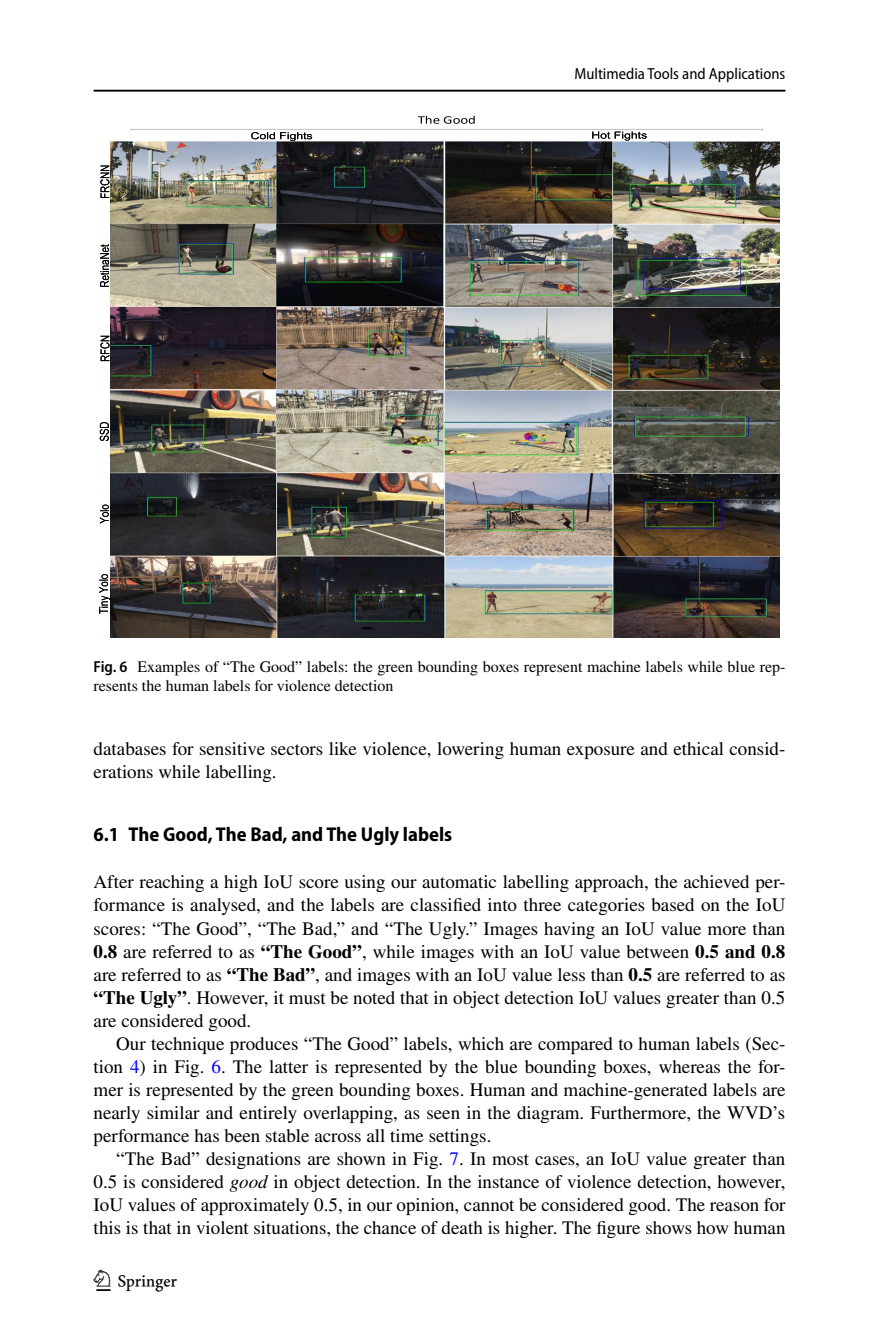
<style>
.page{position:relative;width:879px;height:1333px;background:#fff}
.page>*{position:absolute;margin:0;border:0;box-sizing:border-box;transform-origin:0 0}
.t1{font:30px "Springnew Regular 4";color:#000}
.t2{font:700 semi-condensed 20px "Myriad Pro";color:#000}
.t3{font:19px/23px "STIX";color:#000;text-align:justify}
.t4{font:16px/18.4px "STIX";color:#000}
.t5{font:semi-condensed 16px "Myriad Pro";color:#000}
.s1{font-family:"Myriad Pro";font-weight:600;font-stretch:semi-condensed}
.s2{font-weight:700}
.s3{color:#00f}
.s4{font-style:italic}
</style>
<div class="page">
<hr style="left:94px;top:90px;width:691px;height:2px;background:#000">
<svg style="left:100px;top:165px;width:9px;height:33px"></svg>
<svg style="left:100px;top:244px;width:9px;height:43px"></svg>
<svg style="left:100px;top:336px;width:9px;height:25px"></svg>
<svg style="left:100px;top:422px;width:9px;height:19px"></svg>
<svg style="left:100px;top:504px;width:9px;height:19px"></svg>
<svg style="left:99px;top:574px;width:11px;height:40px"></svg>
<svg style="left:131px;top:116px;width:631px;height:25px"></svg>
<img style="left:110px;top:141px;width:670px;height:496px">
<p class="t5" style="left:574px;top:65px;width:212px">Multimedia Tools and Applications</p>
<p class="t4" style="left:94px;top:659px;width:693px"><span class="s1">Fig. 6</span> Examples of “The Good” labels: the green bounding boxes represent machine labels while blue rep&shy;resents the human labels for violence detection</p>
<p class="t3" style="left:94px;top:738px;width:693px">databases for sensitive sectors like violence, lowering human exposure and ethical consid&shy;erations while labelling.</p>
<p class="t2" style="left:94px;top:823px;width:360px">6.1 The Good, The Bad, and The Ugly labels</p>
<p class="t3" style="left:94px;top:871px;width:693px">After reaching a high IoU score using our automatic labelling approach, the achieved per&shy;formance is analysed, and the labels are classified into three categories based on the IoU scores: “The Good”, “The Bad,” and “The Ugly.” Images having an IoU value more than <span class="s2">0.8</span> are referred to as <span class="s2">“The Good”</span>, while images with an IoU value between <span class="s2">0.5 and 0.8 </span>are referred to as <span class="s2">“The Bad”</span>, and images with an IoU value less than <span class="s2">0.5</span> are referred to as <span class="s2">“The Ugly”</span>. However, it must be noted that in object detection IoU values greater than 0.5 are considered good.</p>
<p class="t3" style="left:94px;top:1032px;width:693px;text-indent:23px">Our technique produces “The Good” labels, which are compared to human labels (Sec&shy;tion <span class="s3">4</span>) in Fig. <span class="s3">6</span>. The latter is represented by the blue bounding boxes, whereas the for&shy;mer is represented by the green bounding boxes. Human and machine-generated labels are nearly similar and entirely overlapping, as seen in the diagram. Furthermore, the WVD’s performance has been stable across all time settings.</p>
<p class="t3" style="left:94px;top:1147px;width:693px;text-indent:23px">“The Bad” designations are shown in Fig. <span class="s3">7</span>. In most cases, an IoU value greater than 0.5 is considered <span class="s4">good</span> in object detection. In the instance of violence detection, however, IoU values of approximately 0.5, in our opinion, cannot be considered good. The reason for this is that in violent situations, the chance of death is higher. The figure shows how human</p>
<h1 class="t1" style="left:96px;top:1269px;width:83px">1 3</h1>
</div>
